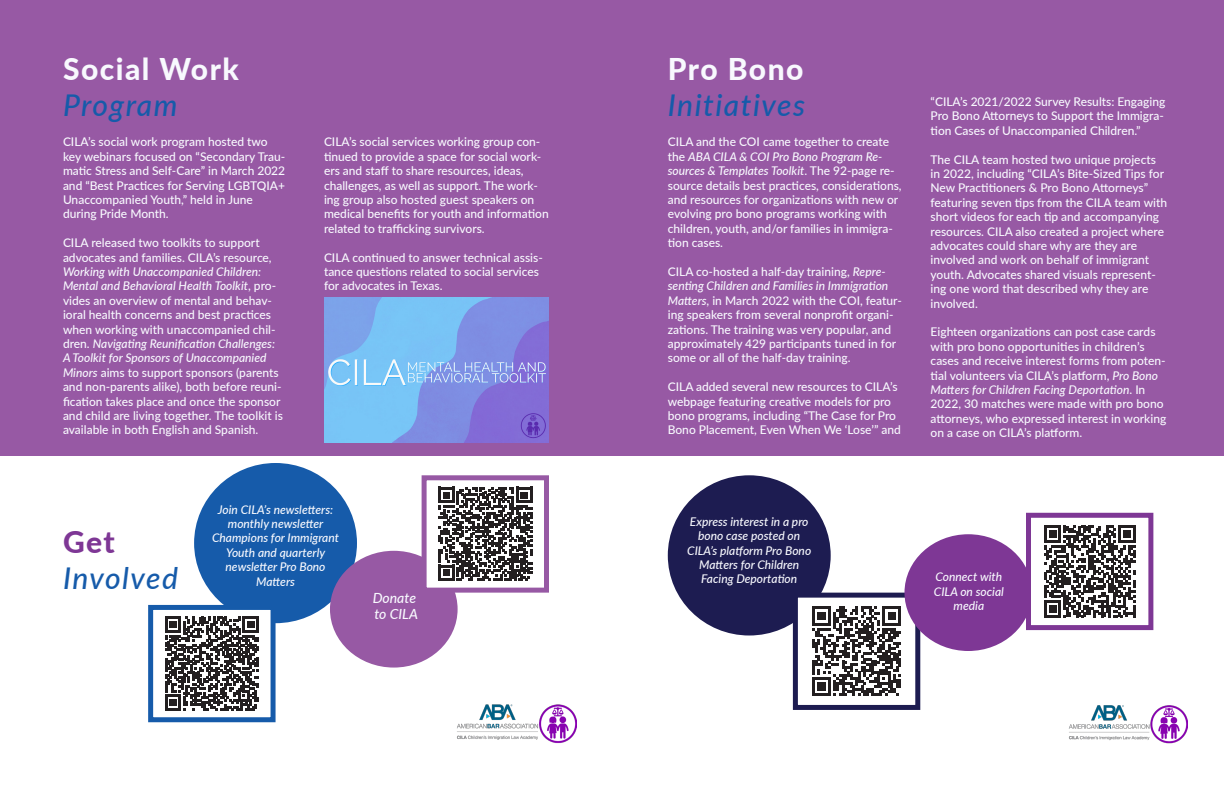
<style>
.page{position:relative;width:1224px;height:792px;background:#fff}
.page>*{position:absolute;margin:0;border:0;box-sizing:border-box;transform-origin:0 0}
.t1{font:italic 500 30px "Lato";letter-spacing:.05em;color:#165baa}
.t2{font:800 30px "Lato";letter-spacing:.05em;color:#f8f9fe}
.t3{font:800 30px "Lato";color:#7e3795}
.t4{font:italic 500 14px "Lato";color:#f8f9fe}
.t5{font:500 12px/14.4px "Lato";color:#f8f9fe}
.t6{font:italic 500 12px/14.4px "Lato";color:#f8f9fe;text-align:center}
.s1{font-style:italic}
</style>
<div class="page">
<div style="left:0;top:0;width:1224px;height:456px;background:#9759a4"></div>
<img style="left:324px;top:297px;width:225px;height:146px">
<img style="left:1069px;top:705px;width:119px;height:39px">
<img style="left:457px;top:704px;width:119px;height:39px">
<div style="left:194px;top:463px;width:163px;height:160px;background:#165baa;border-radius:50%"></div>
<div style="left:151px;top:607px;width:122px;height:113px;background:#fff"></div>
<svg style="left:165px;top:617px;width:94px;height:94px"></svg>
<div style="left:148px;top:605px;width:128px;height:117px;border:5px solid #165baa"></div>
<div style="left:668px;top:475px;width:163px;height:161px;background:#1d1c51;border-radius:50%"></div>
<div style="left:795px;top:595px;width:123px;height:112px;background:#fff"></div>
<svg style="left:812px;top:607px;width:89px;height:89px"></svg>
<div style="left:793px;top:593px;width:127px;height:117px;border:5px solid #1d1c51"></div>
<div style="left:904px;top:534px;width:128px;height:117px;background:#7e3795;border-radius:50%"></div>
<svg style="left:1044px;top:526px;width:92px;height:91px"></svg>
<div style="left:1026px;top:513px;width:127px;height:117px;border:5px solid #7e3795"></div>
<div style="left:330px;top:551px;width:128px;height:117px;background:#9759a4;border-radius:50%"></div>
<div style="left:424px;top:478px;width:122px;height:112px;background:#fff"></div>
<svg style="left:438px;top:487px;width:94px;height:94px"></svg>
<div style="left:422px;top:475px;width:127px;height:118px;border:5px solid #9759a4"></div>
<p class="t2" style="left:63px;top:47px;width:177px">Social Work</p>
<p class="t1" style="left:63px;top:83px;width:116px">Program</p>
<p class="t5" style="left:63px;top:134px;width:224px">CILA’s social work program hosted two key webinars focused on “Secondary Trau&shy;matic Stress and Self-Care” in March 2022 and “Best Practices for Serving LGBTQIA+ Unaccompanied Youth,” held in June during Pride Month.</p>
<p class="t5" style="left:63px;top:235px;width:221px">CILA released two toolkits to support advocates and families. CILA’s resource, <span class="s1">Working with Unaccompanied Children:<br>Mental and Behavioral Health Toolkit</span>, pro&shy;vides an overview of mental and behav&shy;ioral health concerns and best practices when working with unaccompanied chil&shy;dren. <span class="s1">Navigating Reunification Challenges:<br>A Toolkit for Sponsors of Unaccompanied Minors</span> aims to support sponsors (parents and non-parents alike), both before reuni&shy;fication takes place and once the sponsor and child are living together. The toolkit is available in both English and Spanish.</p>
<p class="t5" style="left:324px;top:134px;width:226px">CILA’s social services working group con&shy;tinued to provide a space for social work&shy;ers and staff to share resources, ideas, challenges, as well as support. The work&shy;ing group also hosted guest speakers on medical benefits for youth and information related to trafficking survivors.</p>
<p class="t5" style="left:324px;top:250px;width:220px">CILA continued to answer technical assis&shy;tance questions related to social services for advocates in Texas.</p>
<p class="t3" style="left:63px;top:520px;width:53px">Get</p>
<p class="t1" style="left:63px;top:556px;width:117px">Involved</p>
<p class="t6" style="left:212px;top:502px;width:128px">Join CILA’s newsletters: monthly newsletter<br>Champions for Immigrant<br>Youth and quarterly newsletter Pro Bono<br>Matters</p>
<p class="t4" style="left:373px;top:587px;width:45px">Donate</p>
<p class="t4" style="left:374px;top:604px;width:45px">to CILA</p>
<p class="t2" style="left:668px;top:47px;width:137px">Pro Bono</p>
<p class="t1" style="left:668px;top:83px;width:139px">Initiatives</p>
<p class="t5" style="left:931px;top:94px;width:236px">“CILA’s 2021/2022 Survey Results: Engaging<br>Pro Bono Attorneys to Support the Immigra&shy;tion Cases of Unaccompanied Children.”</p>
<p class="t5" style="left:931px;top:151px;width:238px">The CILA team hosted two unique projects in 2022, including “CILA’s Bite-Sized Tips for New Practitioners &amp; Pro Bono Attorneys” featuring seven tips from the CILA team with short videos for each tip and accompanying resources. CILA also created a project where advocates could share why are they are involved and work on behalf of immigrant youth. Advocates shared visuals represent&shy;ing one word that described why they are involved.</p>
<p class="t5" style="left:931px;top:324px;width:237px">Eighteen organizations can post case cards with pro bono opportunities in children’s cases and receive interest forms from poten&shy;tial volunteers via CILA’s platform, <span class="s1">Pro Bono Matters for Children Facing Deportation</span>. In 2022, 30 matches were made with pro bono attorneys, who expressed interest in working on a case on CILA’s platform.</p>
<p class="t5" style="left:668px;top:134px;width:235px">CILA and the COI came together to create the <span class="s1">ABA CILA &amp; COI Pro Bono Program Re&shy;sources &amp; Templates Toolkit</span>. The 92-page re&shy;source details best practices, considerations, and resources for organizations with new or evolving pro bono programs working with children, youth, and/or families in immigra&shy;tion cases.</p>
<p class="t5" style="left:668px;top:264px;width:236px">CILA co-hosted a half-day training, <span class="s1">Repre&shy;senting Children and Families in Immigration Matters</span>, in March 2022 with the COI, featur&shy;ing speakers from several nonprofit organi&shy;zations. The training was very popular, and approximately 429 participants tuned in for some or all of the half-day training.</p>
<p class="t5" style="left:668px;top:379px;width:235px">CILA added several new resources to CILA’s webpage featuring creative models for pro bono programs, including “The Case for Pro Bono Placement, Even When We ‘Lose’” and</p>
<p class="t6" style="left:687px;top:514px;width:126px">Express interest in a pro bono case posted on<br>CILA’s platform Pro Bono<br>Matters for Children</p>
<p class="t6" style="left:701px;top:571px;width:98px">Facing Deportation</p>
<p class="t6" style="left:934px;top:569px;width:72px">Connect with<br>CILA on social media</p>
</div>
